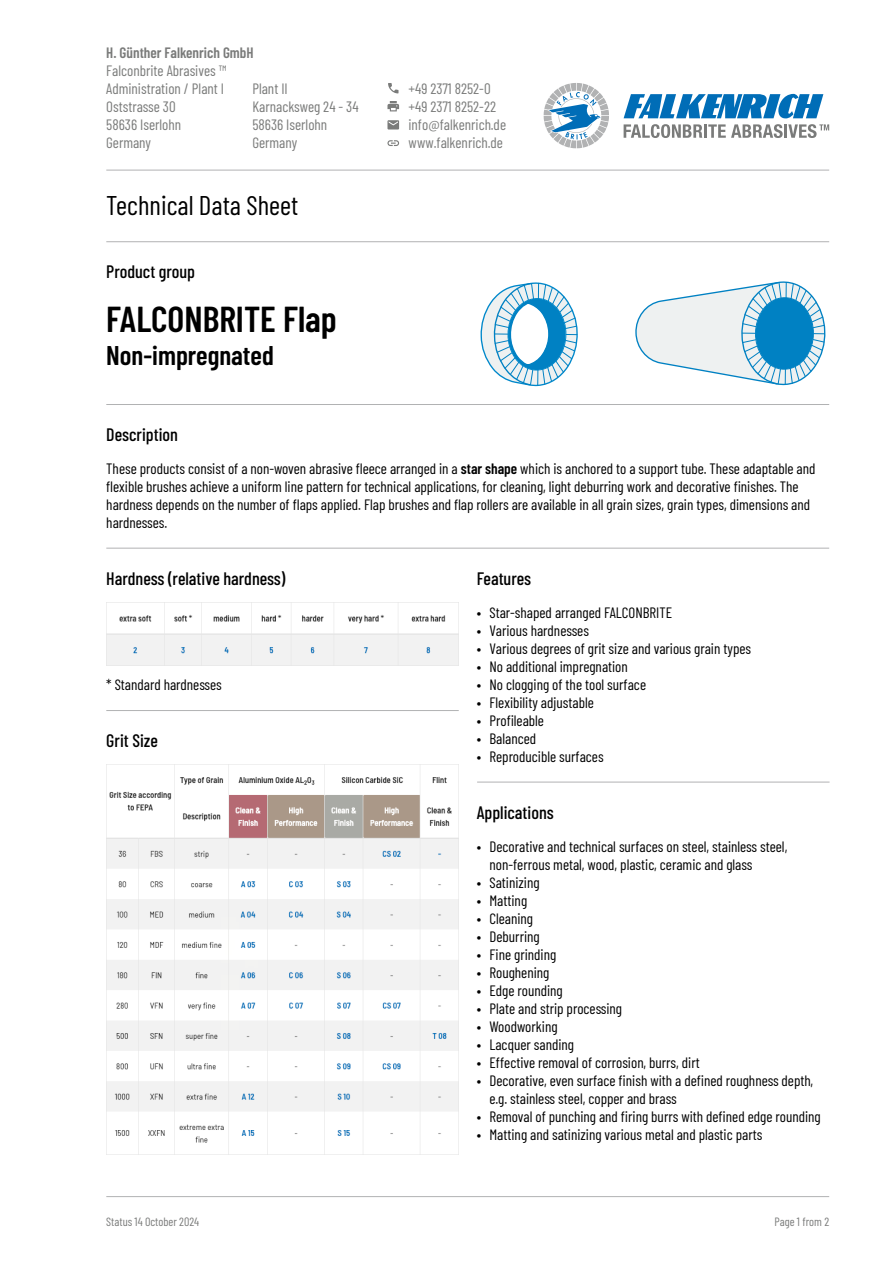
<style>
.page{position:relative;width:893px;height:1263px;background:#fff}
.page>*{position:absolute;margin:0;border:0;box-sizing:border-box;transform-origin:0 0}
.t1{font:600 36px "Barlow Condensed";color:#000}
.t2{font:27px "Barlow Condensed";color:#000}
.t3{font:600 27px "Barlow Condensed";color:#000}
.t4{font:500 18px "Barlow Condensed";color:#000}
.t5{font:15px/18px "Barlow Condensed";color:#000}
.t6{font:15px/18px "Barlow Condensed";color:#7a7b7a}
.t7{font:600 15px "Barlow Condensed";color:#7a7b7a}
.t8{font:12px "Barlow Condensed";color:#7a7b7a}
.s1{font-weight:600}
</style>
<div class="page">
<svg style="left:624px;top:94px;width:205px;height:44px"></svg>
<svg style="left:544px;top:83px;width:65px;height:65px"></svg>
<svg style="left:387px;top:101px;width:12px;height:10px"></svg>
<svg style="left:387px;top:120px;width:12px;height:9px"></svg>
<svg style="left:387px;top:140px;width:12px;height:6px"></svg>
<svg style="left:388px;top:83px;width:10px;height:10px"></svg>
<svg style="left:635px;top:281px;width:190px;height:105px"></svg>
<svg style="left:481px;top:282px;width:96px;height:104px"></svg>
<img style="left:106px;top:603px;width:353px;height:62px">
<img style="left:106px;top:765px;width:353px;height:390px">
<hr style="left:106px;top:170px;width:723px;height:1px;background:#b1b2b3">
<hr style="left:106px;top:241px;width:723px;height:1px;background:#b1b2b3">
<hr style="left:106px;top:404px;width:723px;height:1px;background:#b1b2b3">
<hr style="left:106px;top:1196px;width:723px;height:1px;background:#b1b2b3">
<hr style="left:106px;top:548px;width:723px;height:1px;background:#b1b2b3">
<hr style="left:477px;top:782px;width:352px;height:1px;background:#b1b2b3">
<hr style="left:106px;top:710px;width:353px;height:1px;background:#b1b2b3">
<p class="t7" style="left:106px;top:41px;width:149px">H. Günther Falkenrich GmbH</p>
<p class="t6" style="left:106px;top:60px;width:122px">Falconbrite Abrasives ™<br>Administration / Plant I<br>Oststrasse 30<br>58636 Iserlohn<br>Germany</p>
<p class="t6" style="left:252px;top:78px;width:108px">Plant II<br>Karnacksweg 24 - 34<br>58636 Iserlohn<br>Germany</p>
<p class="t6" style="left:408px;top:78px;width:99px">+49 2371 8252-0 +49 2371 8252-22 info@falkenrich.de www.falkenrich.de</p>
<h2 class="t2" style="left:106px;top:186px;width:193px">Technical Data Sheet</h2>
<p class="t4" style="left:106px;top:259px;width:90px">Product group</p>
<h1 class="t1" style="left:106px;top:293px;width:232px">FALCONBRITE Flap</h1>
<h2 class="t3" style="left:106px;top:336px;width:169px">Non-impregnated</h2>
<p class="t4" style="left:106px;top:422px;width:73px">Description</p>
<p class="t5" style="left:106px;top:458px;width:711px">These products consist of a non-woven abrasive fleece arranged in a <span class="s1">star shape</span> which is anchored to a support tube. These adaptable and flexible brushes achieve a uniform line pattern for technical applications, for cleaning, light deburring work and decorative finishes. The hardness depends on the number of flaps applied. Flap brushes and flap rollers are available in all grain sizes, grain types, dimensions and hardnesses.</p>
<p class="t4" style="left:106px;top:566px;width:181px">Hardness (relative hardness)</p>
<p class="t5" style="left:106px;top:674px;width:117px">* Standard hardnesses</p>
<p class="t4" style="left:106px;top:728px;width:53px">Grit Size</p>
<p class="t4" style="left:477px;top:566px;width:56px">Features</p>
<p class="t5" style="left:477px;top:602px;width:197px">• Star-shaped arranged FALCONBRITE</p>
<p class="t5" style="left:477px;top:620px;width:114px">• Various hardnesses</p>
<p class="t5" style="left:477px;top:638px;width:276px">• Various degrees of grit size and various grain types</p>
<p class="t5" style="left:477px;top:656px;width:153px">• No additional impregnation</p>
<p class="t5" style="left:477px;top:674px;width:171px">• No clogging of the tool surface</p>
<p class="t5" style="left:477px;top:692px;width:119px">• Flexibility adjustable</p>
<p class="t5" style="left:477px;top:710px;width:69px">• Profileable</p>
<p class="t5" style="left:477px;top:728px;width:61px">• Balanced</p>
<p class="t5" style="left:477px;top:746px;width:128px">• Reproducible surfaces</p>
<p class="t4" style="left:477px;top:800px;width:78px">Applications</p>
<p class="t5" style="left:489px;top:836px;width:299px;text-indent:-13px">• Decorative and technical surfaces on steel, stainless steel, non-ferrous metal, wood, plastic, ceramic and glass</p>
<p class="t5" style="left:477px;top:872px;width:64px">• Satinizing</p>
<p class="t5" style="left:477px;top:890px;width:52px">• Matting</p>
<p class="t5" style="left:477px;top:908px;width:58px">• Cleaning</p>
<p class="t5" style="left:477px;top:926px;width:64px">• Deburring</p>
<p class="t5" style="left:477px;top:944px;width:81px">• Fine grinding</p>
<p class="t5" style="left:477px;top:962px;width:74px">• Roughening</p>
<p class="t5" style="left:477px;top:980px;width:88px">• Edge rounding</p>
<p class="t5" style="left:477px;top:998px;width:147px">• Plate and strip processing</p>
<p class="t5" style="left:477px;top:1016px;width:82px">• Woodworking</p>
<p class="t5" style="left:477px;top:1034px;width:99px">• Lacquer sanding</p>
<p class="t5" style="left:477px;top:1052px;width:224px">• Effective removal of corrosion, burrs, dirt</p>
<p class="t5" style="left:489px;top:1070px;width:325px;text-indent:-13px">• Decorative, even surface finish with a defined roughness depth, e.g. stainless steel, copper and brass</p>
<p class="t5" style="left:477px;top:1106px;width:345px">• Removal of punching and firing burrs with defined edge rounding</p>
<p class="t5" style="left:477px;top:1124px;width:287px">• Matting and satinizing various metal and plastic parts</p>
<p class="t8" style="left:106px;top:1213px;width:94px">Status 14 October 2024</p>
<p class="t8" style="left:774px;top:1213px;width:56px">Page 1 from 2</p>
</div>
